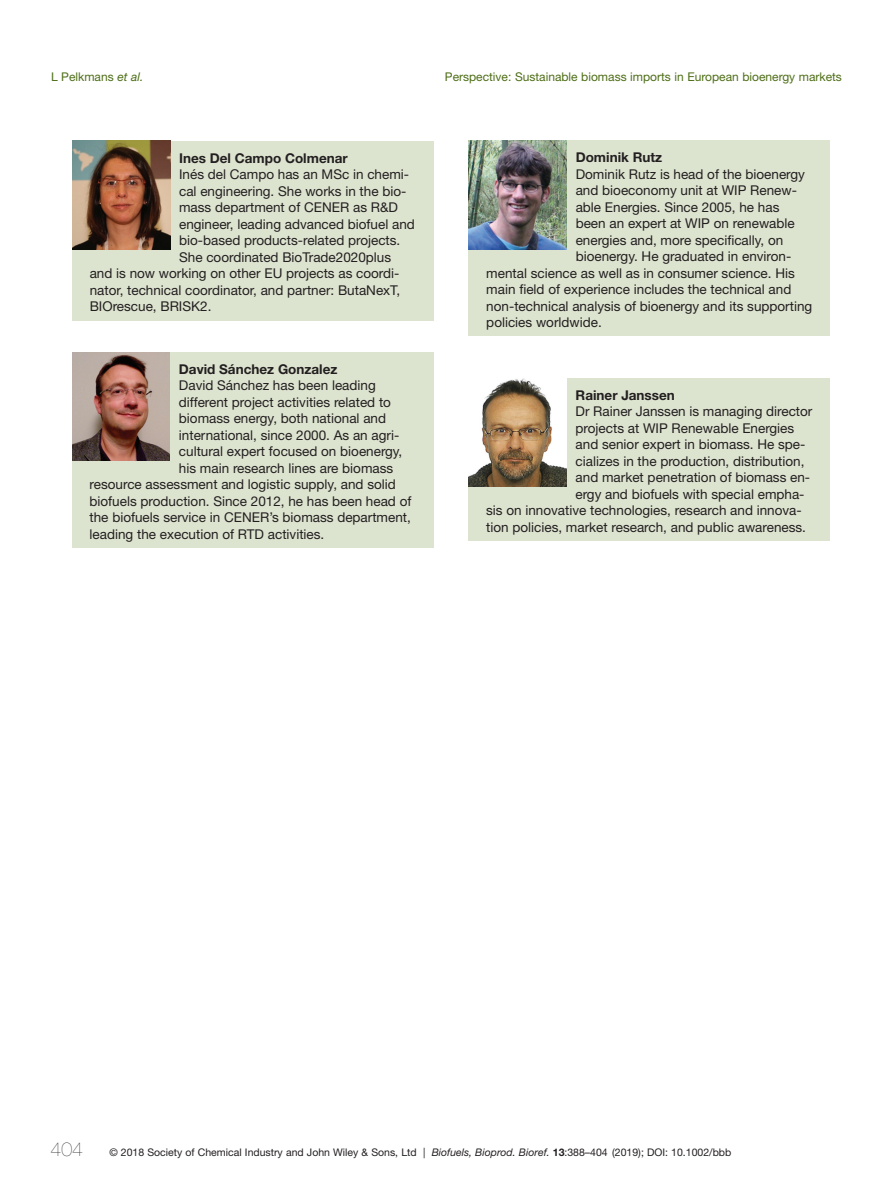
<style>
.page{position:relative;width:893px;height:1187px;background:#fff}
.page>*{position:absolute;margin:0;border:0;box-sizing:border-box;transform-origin:0 0}
.t1{font:200 19.5px "Helvetica Neue LT Std";color:#231f20}
.bio_body{font:13.5px "Helvetica Neue LT Std";color:#231f20}
.bio_body-2{font:700 13.5px "Helvetica Neue LT Std";color:#231f20}
.t2{font:12px "Helvetica Neue LT Std";color:#4e6e17}
.t3{font:10.5px "Helvetica Neue LT Std";color:#231f20}
.s1{font-style:italic}
.s2{font-weight:700}
</style>
<div class="page">
<div style="left:72px;top:141px;width:361px;height:179px;background:#dce3cf"></div>
<img style="left:72px;top:141px;width:98px;height:109px">
<div style="left:72px;top:352px;width:361px;height:196px;background:#dce3cf"></div>
<img style="left:72px;top:352px;width:98px;height:109px">
<div style="left:469px;top:140px;width:361px;height:196px;background:#dce3cf"></div>
<img style="left:469px;top:140px;width:98px;height:109px">
<div style="left:469px;top:378px;width:361px;height:162px;background:#dce3cf"></div>
<img style="left:469px;top:378px;width:98px;height:108px">
<p class="t2" style="left:51px;top:69px;width:94px">L Pelkmans <span class="s1">et al.</span></p>
<p class="t2" style="left:445px;top:69px;width:398px">Perspective: Sustainable biomass imports in European bioenergy markets</p>
<p class="bio_body-2" style="left:179px;top:149px;width:170px">Ines Del Campo Colmenar</p>
<p class="bio_body" style="left:179px;top:166px;width:232px">Inés del Campo has an MSc in chemi-</p>
<p class="bio_body" style="left:179px;top:183px;width:229px">cal engineering. She works in the bio-</p>
<p class="bio_body" style="left:179px;top:199px;width:221px">mass department of CENER as R&amp;D</p>
<p class="bio_body" style="left:179px;top:216px;width:237px">engineer, leading advanced biofuel and</p>
<p class="bio_body" style="left:179px;top:232px;width:223px">bio-based products-related projects.</p>
<p class="bio_body" style="left:179px;top:249px;width:214px">She coordinated BioTrade2020plus</p>
<p class="bio_body" style="left:90px;top:265px;width:311px">and is now working on other EU projects as coordi-</p>
<p class="bio_body" style="left:90px;top:282px;width:312px">nator, technical coordinator, and partner: ButaNexT,</p>
<p class="bio_body" style="left:90px;top:298px;width:123px">BIOrescue, BRISK2.</p>
<p class="bio_body-2" style="left:179px;top:360px;width:160px">David Sánchez Gonzalez</p>
<p class="bio_body" style="left:179px;top:377px;width:198px">David Sánchez has been leading</p>
<p class="bio_body" style="left:179px;top:394px;width:214px">different project activities related to</p>
<p class="bio_body" style="left:179px;top:410px;width:209px">biomass energy, both national and</p>
<p class="bio_body" style="left:179px;top:427px;width:222px">international, since 2000. As an agri-</p>
<p class="bio_body" style="left:179px;top:443px;width:225px">cultural expert focused on bioenergy,</p>
<p class="bio_body" style="left:179px;top:460px;width:216px">his main research lines are biomass</p>
<p class="bio_body" style="left:90px;top:476px;width:308px">resource assessment and logistic supply, and solid</p>
<p class="bio_body" style="left:90px;top:493px;width:323px">biofuels production. Since 2012, he has been head of</p>
<p class="bio_body" style="left:90px;top:509px;width:323px">the biofuels service in CENER’s biomass department,</p>
<p class="bio_body" style="left:90px;top:526px;width:236px">leading the execution of RTD activities.</p>
<p class="bio_body-2" style="left:576px;top:149px;width:88px">Dominik Rutz</p>
<p class="bio_body" style="left:576px;top:166px;width:231px">Dominik Rutz is head of the bioenergy</p>
<p class="bio_body" style="left:576px;top:182px;width:223px">and bioeconomy unit at WIP Renew-</p>
<p class="bio_body" style="left:576px;top:199px;width:205px">able Energies. Since 2005, he has</p>
<p class="bio_body" style="left:576px;top:215px;width:221px">been an expert at WIP on renewable</p>
<p class="bio_body" style="left:576px;top:232px;width:209px">energies and, more specifically, on</p>
<p class="bio_body" style="left:576px;top:248px;width:217px">bioenergy. He graduated in environ-</p>
<p class="bio_body" style="left:486px;top:265px;width:310px">mental science as well as in consumer science. His</p>
<p class="bio_body" style="left:486px;top:281px;width:307px">main field of experience includes the technical and</p>
<p class="bio_body" style="left:486px;top:298px;width:327px">non-technical analysis of bioenergy and its supporting</p>
<p class="bio_body" style="left:486px;top:314px;width:117px">policies worldwide.</p>
<p class="bio_body-2" style="left:576px;top:386px;width:101px">Rainer Janssen</p>
<p class="bio_body" style="left:576px;top:403px;width:238px">Dr Rainer Janssen is managing director</p>
<p class="bio_body" style="left:576px;top:419px;width:220px">projects at WIP Renewable Energies</p>
<p class="bio_body" style="left:576px;top:436px;width:231px">and senior expert in biomass. He spe-</p>
<p class="bio_body" style="left:576px;top:452px;width:230px">cializes in the production, distribution,</p>
<p class="bio_body" style="left:576px;top:469px;width:236px">and market penetration of biomass en-</p>
<p class="bio_body" style="left:576px;top:485px;width:230px">ergy and biofuels with special empha-</p>
<p class="bio_body" style="left:486px;top:502px;width:317px">sis on innovative technologies, research and innova-</p>
<p class="bio_body" style="left:486px;top:518px;width:321px">tion policies, market research, and public awareness.</p>
<h1 class="t1" style="left:51px;top:1138px;width:34px">404</h1>
<p class="t3" style="left:109px;top:1146px;width:623px">© 2018 Society of Chemical Industry and John Wiley &amp; Sons, Ltd | <span class="s1">Biofuels, Bioprod. Bioref.</span> <span class="s2">13</span>:388–404 (2019); DOI: 10.1002/bbb</p>
</div>
